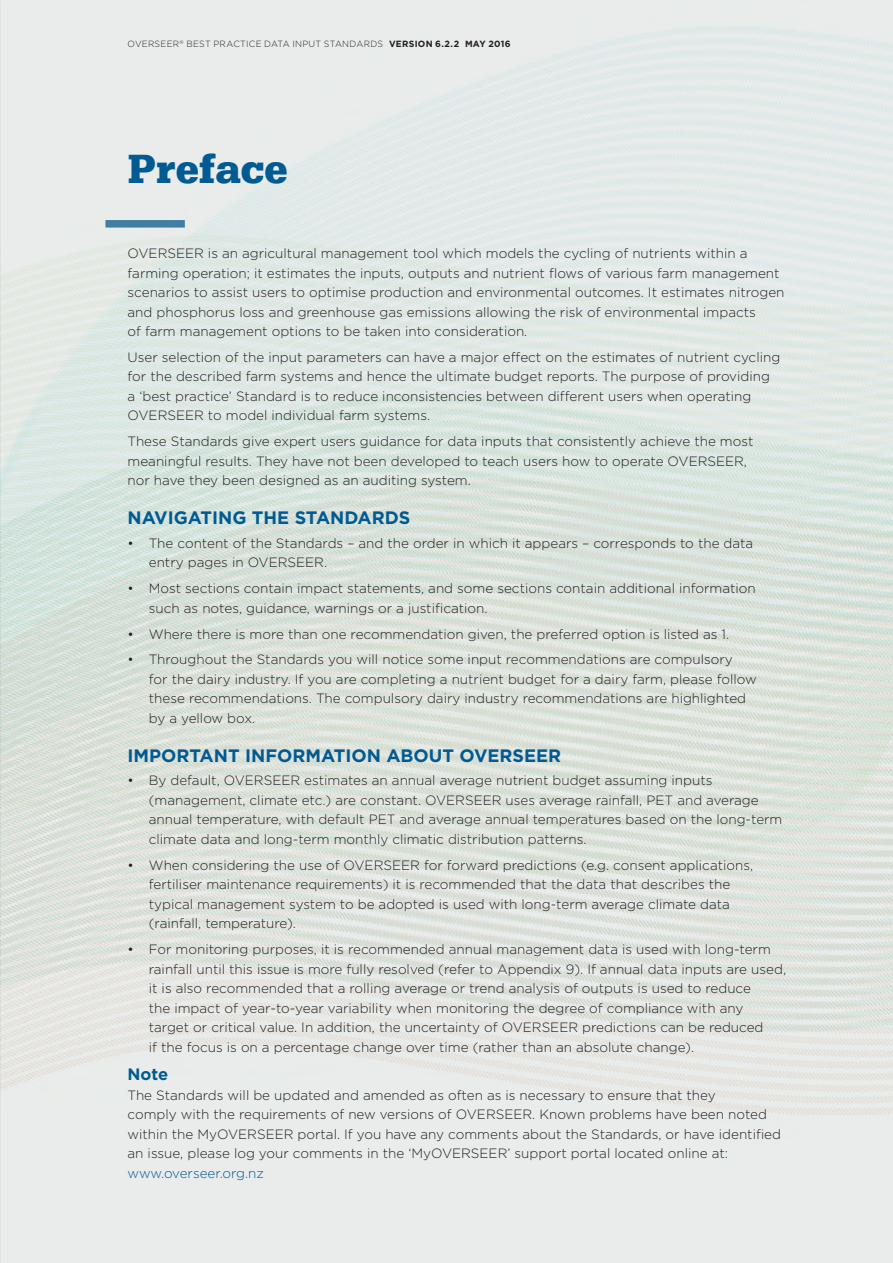
<style>
.page{position:relative;width:893px;height:1263px;background:#fff}
.page>*{position:absolute;margin:0;border:0;box-sizing:border-box;transform-origin:0 0}
.Heading_1{font:700 42px "URW Egyptienne T";color:#015a92}
.Heading_2_CAPS{font:700 18px "Gotham";color:#015a92}
.Heading_3{font:700 16.5px "Gotham";color:#015a92}
.Body_9_13{font:300 13.5px/19.5px "Gotham";color:#231f20}
.Body_Black{font:300 9px "Gotham";letter-spacing:.03em;color:#231f20}
.s1{font-weight:700}
.s2{color:#015a92}
</style>
<div class="page">
<img style="left:0;top:0;width:893px;height:1263px">
<p class="Body_Black" style="left:128px;top:38px;width:385px">OVERSEER<sup>®</sup> BEST PRACTICE DATA INPUT STANDARDS <span class="s1">VERSION 6.2.2 MAY 2016</span></p>
<p class="Heading_1" style="left:128px;top:144px;width:162px">Preface</p>
<p class="Body_9_13" style="left:128px;top:243px;width:658px">OVERSEER is an agricultural management tool which models the cycling of nutrients within a farming operation; it estimates the inputs, outputs and nutrient flows of various farm management scenarios to assist users to optimise production and environmental outcomes. It estimates nitrogen and phosphorus loss and greenhouse gas emissions allowing the risk of environmental impacts<br>of farm management options to be taken into consideration.</p>
<p class="Body_9_13" style="left:128px;top:347px;width:654px">User selection of the input parameters can have a major effect on the estimates of nutrient cycling for the described farm systems and hence the ultimate budget reports. The purpose of providing a ‘best practice’ Standard is to reduce inconsistencies between different users when operating OVERSEER to model individual farm systems.</p>
<p class="Body_9_13" style="left:128px;top:432px;width:627px">These Standards give expert users guidance for data inputs that consistently achieve the most meaningful results. They have not been developed to teach users how to operate OVERSEER, nor have they been designed as an auditing system.</p>
<p class="Heading_2_CAPS" style="left:128px;top:507px;width:284px">NAVIGATING THE STANDARDS</p>
<p class="Body_9_13" style="left:149px;top:533px;width:606px;text-indent:-21px">• The content of the Standards – and the order in which it appears – corresponds to the data entry pages in OVERSEER.</p>
<p class="Body_9_13" style="left:149px;top:578px;width:608px;text-indent:-21px">• Most sections contain impact statements, and some sections contain additional information such as notes, guidance, warnings or a justification.</p>
<p class="Body_9_13" style="left:128px;top:624px;width:603px">• Where there is more than one recommendation given, the preferred option is listed as 1.</p>
<p class="Body_9_13" style="left:149px;top:650px;width:609px;text-indent:-21px">• Throughout the Standards you will notice some input recommendations are compulsory<br>for the dairy industry. If you are completing a nutrient budget for a dairy farm, please follow these recommendations. The compulsory dairy industry recommendations are highlighted by a yellow box.</p>
<p class="Heading_2_CAPS" style="left:128px;top:745px;width:435px">IMPORTANT INFORMATION ABOUT OVERSEER</p>
<p class="Body_9_13" style="left:149px;top:770px;width:635px;text-indent:-21px">• By default, OVERSEER estimates an annual average nutrient budget assuming inputs (management, climate etc.) are constant. OVERSEER uses average rainfall, PET and average annual temperature, with default PET and average annual temperatures based on the long‑term climate data and long-term monthly climatic distribution patterns.</p>
<p class="Body_9_13" style="left:149px;top:855px;width:606px;text-indent:-21px">• When considering the use of OVERSEER for forward predictions (e.g. consent applications, fertiliser maintenance requirements) it is recommended that the data that describes the typical management system to be adopted is used with long-term average climate data (rainfall, temperature).</p>
<p class="Body_9_13" style="left:149px;top:939px;width:639px;text-indent:-21px">• For monitoring purposes, it is recommended annual management data is used with long-term rainfall until this issue is more fully resolved (refer to Appendix 9). If annual data inputs are used, it is also recommended that a rolling average or trend analysis of outputs is used to reduce<br>the impact of year-to-year variability when monitoring the degree of compliance with any target or critical value. In addition, the uncertainty of OVERSEER predictions can be reduced<br>if the focus is on a percentage change over time (rather than an absolute change).</p>
<p class="Heading_3" style="left:128px;top:1065px;width:42px">Note</p>
<p class="Body_9_13" style="left:128px;top:1085px;width:655px">The Standards will be updated and amended as often as is necessary to ensure that they<br>comply with the requirements of new versions of OVERSEER. Known problems have been noted within the MyOVERSEER portal. If you have any comments about the Standards, or have identified an issue, please log your comments in the ‘MyOVERSEER’ support portal located online at: <span class="s2">www.overseer.org.nz</span></p>
</div>
